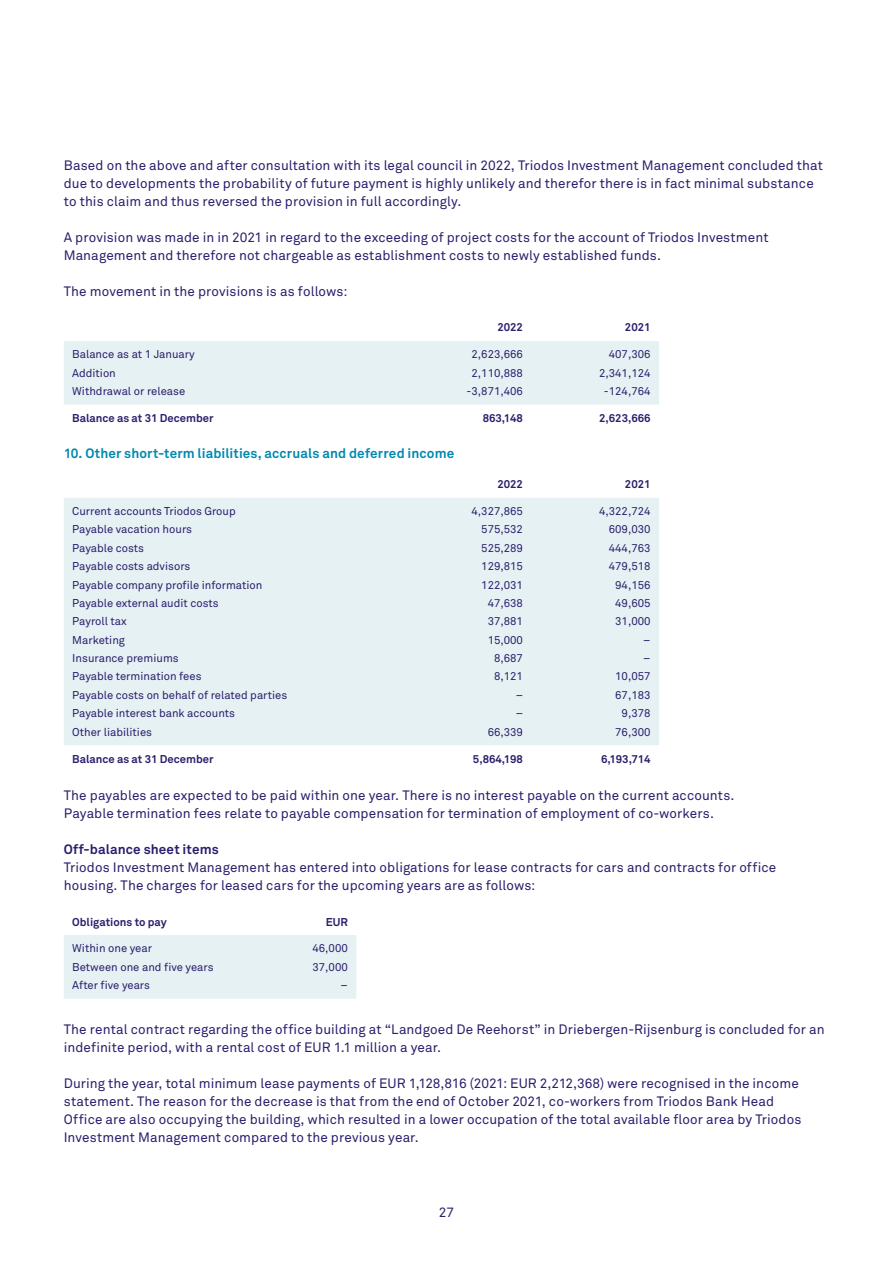
<style>
.page{position:relative;width:893px;height:1263px;background:#fff}
.page>*{position:absolute;margin:0;border:0;box-sizing:border-box;transform-origin:0 0}
.TRI_body{font:13.5px/18px "Akkurat Pro";letter-spacing:.01em;color:#291f6c}
.TRI_tussenkop_3{font:700 13.5px "Akkurat Pro";letter-spacing:.01em;color:#008ab0}
.TRI_tussenkop_2{font:700 13.5px "Akkurat Pro";letter-spacing:.01em;color:#291f6c}
.TRI_tabel_Regular_7{font:11.25px "Akkurat Pro";color:#291f6c}
.TRI_tabel_Bold_7_5_1{font:700 11.25px "Akkurat Pro";color:#291f6c}
</style>
<div class="page">
<div style="left:64px;top:341px;width:595px;height:64px;background:#e6f1f4"></div>
<div style="left:64px;top:498px;width:595px;height:247px;background:#e6f1f4"></div>
<div style="left:64px;top:935px;width:292px;height:64px;background:#e6f1f4"></div>
<p class="TRI_body" style="left:64px;top:156px;width:761px">Based on the above and after consultation with its legal council in 2022, Triodos Investment Management concluded that due to developments the probability of future payment is highly unlikely and therefor there is in fact minimal substance to this claim and thus reversed the provision in full accordingly.</p>
<p class="TRI_body" style="left:64px;top:228px;width:706px">A provision was made in in 2021 in regard to the exceeding of project costs for the account of Triodos Investment<br>Management and therefore not chargeable as establishment costs to newly established funds.</p>
<p class="TRI_body" style="left:64px;top:282px;width:285px">The movement in the provisions is as follows:</p>
<p class="TRI_tabel_Bold_7_5_1" style="left:497px;top:320px;width:27px">2022</p>
<p class="TRI_tabel_Bold_7_5_1" style="left:625px;top:320px;width:27px">2021</p>
<p class="TRI_tabel_Regular_7" style="left:72px;top:348px;width:124px">Balance as at 1 January</p>
<p class="TRI_tabel_Regular_7" style="left:471px;top:348px;width:53px">2,623,666</p>
<p class="TRI_tabel_Regular_7" style="left:609px;top:348px;width:43px">407,306</p>
<p class="TRI_tabel_Regular_7" style="left:72px;top:366px;width:45px">Addition</p>
<p class="TRI_tabel_Regular_7" style="left:471px;top:366px;width:53px">2,110,888</p>
<p class="TRI_tabel_Regular_7" style="left:599px;top:366px;width:53px">2,341,124</p>
<p class="TRI_tabel_Regular_7" style="left:72px;top:385px;width:114px">Withdrawal or release</p>
<p class="TRI_tabel_Regular_7" style="left:467px;top:385px;width:58px">-3,871,406</p>
<p class="TRI_tabel_Regular_7" style="left:604px;top:385px;width:48px">-124,764</p>
<p class="TRI_tabel_Bold_7_5_1" style="left:72px;top:411px;width:143px">Balance as at 31 December</p>
<p class="TRI_tabel_Bold_7_5_1" style="left:483px;top:411px;width:42px">863,148</p>
<p class="TRI_tabel_Bold_7_5_1" style="left:599px;top:411px;width:53px">2,623,666</p>
<p class="TRI_tussenkop_3" style="left:64px;top:445px;width:392px">10. Other short-term liabilities, accruals and deferred income</p>
<p class="TRI_tabel_Bold_7_5_1" style="left:497px;top:477px;width:27px">2022</p>
<p class="TRI_tabel_Bold_7_5_1" style="left:625px;top:477px;width:27px">2021</p>
<p class="TRI_tabel_Regular_7" style="left:72px;top:505px;width:165px">Current accounts Triodos Group</p>
<p class="TRI_tabel_Regular_7" style="left:471px;top:505px;width:53px">4,327,865</p>
<p class="TRI_tabel_Regular_7" style="left:599px;top:505px;width:53px">4,322,724</p>
<p class="TRI_tabel_Regular_7" style="left:72px;top:523px;width:121px">Payable vacation hours</p>
<p class="TRI_tabel_Regular_7" style="left:481px;top:523px;width:43px">575,532</p>
<p class="TRI_tabel_Regular_7" style="left:609px;top:523px;width:43px">609,030</p>
<p class="TRI_tabel_Regular_7" style="left:72px;top:541px;width:73px">Payable costs</p>
<p class="TRI_tabel_Regular_7" style="left:481px;top:541px;width:43px">525,289</p>
<p class="TRI_tabel_Regular_7" style="left:609px;top:541px;width:43px">444,763</p>
<p class="TRI_tabel_Regular_7" style="left:72px;top:560px;width:120px">Payable costs advisors</p>
<p class="TRI_tabel_Regular_7" style="left:481px;top:560px;width:43px">129,815</p>
<p class="TRI_tabel_Regular_7" style="left:609px;top:560px;width:43px">479,518</p>
<p class="TRI_tabel_Regular_7" style="left:72px;top:578px;width:192px">Payable company profile information</p>
<p class="TRI_tabel_Regular_7" style="left:481px;top:578px;width:43px">122,031</p>
<p class="TRI_tabel_Regular_7" style="left:615px;top:578px;width:37px">94,156</p>
<p class="TRI_tabel_Regular_7" style="left:72px;top:596px;width:148px">Payable external audit costs</p>
<p class="TRI_tabel_Regular_7" style="left:488px;top:596px;width:37px">47,638</p>
<p class="TRI_tabel_Regular_7" style="left:615px;top:596px;width:37px">49,605</p>
<p class="TRI_tabel_Regular_7" style="left:72px;top:615px;width:56px">Payroll tax</p>
<p class="TRI_tabel_Regular_7" style="left:488px;top:615px;width:37px">37,881</p>
<p class="TRI_tabel_Regular_7" style="left:615px;top:615px;width:37px">31,000</p>
<p class="TRI_tabel_Regular_7" style="left:72px;top:633px;width:54px">Marketing</p>
<p class="TRI_tabel_Regular_7" style="left:488px;top:633px;width:37px">15,000</p>
<p class="TRI_tabel_Regular_7" style="left:643px;top:633px;width:9px">–</p>
<p class="TRI_tabel_Regular_7" style="left:72px;top:652px;width:108px">Insurance premiums</p>
<p class="TRI_tabel_Regular_7" style="left:494px;top:652px;width:30px">8,687</p>
<p class="TRI_tabel_Regular_7" style="left:643px;top:652px;width:9px">–</p>
<p class="TRI_tabel_Regular_7" style="left:72px;top:670px;width:131px">Payable termination fees</p>
<p class="TRI_tabel_Regular_7" style="left:494px;top:670px;width:30px">8,121</p>
<p class="TRI_tabel_Regular_7" style="left:615px;top:670px;width:37px">10,057</p>
<p class="TRI_tabel_Regular_7" style="left:72px;top:688px;width:216px">Payable costs on behalf of related parties</p>
<p class="TRI_tabel_Regular_7" style="left:516px;top:688px;width:9px">–</p>
<p class="TRI_tabel_Regular_7" style="left:615px;top:688px;width:37px">67,183</p>
<p class="TRI_tabel_Regular_7" style="left:72px;top:707px;width:164px">Payable interest bank accounts</p>
<p class="TRI_tabel_Regular_7" style="left:516px;top:707px;width:9px">–</p>
<p class="TRI_tabel_Regular_7" style="left:622px;top:707px;width:30px">9,378</p>
<p class="TRI_tabel_Regular_7" style="left:72px;top:725px;width:81px">Other liabilities</p>
<p class="TRI_tabel_Regular_7" style="left:488px;top:725px;width:37px">66,339</p>
<p class="TRI_tabel_Regular_7" style="left:615px;top:725px;width:37px">76,300</p>
<p class="TRI_tabel_Bold_7_5_1" style="left:72px;top:751px;width:143px">Balance as at 31 December</p>
<p class="TRI_tabel_Bold_7_5_1" style="left:473px;top:751px;width:52px">5,864,198</p>
<p class="TRI_tabel_Bold_7_5_1" style="left:601px;top:751px;width:51px">6,193,714</p>
<p class="TRI_body" style="left:64px;top:786px;width:672px">The payables are expected to be paid within one year. There is no interest payable on the current accounts.<br>Payable termination fees relate to payable compensation for termination of employment of co-workers.</p>
<p class="TRI_tussenkop_2" style="left:64px;top:841px;width:157px">Off-balance sheet items</p>
<p class="TRI_body" style="left:64px;top:858px;width:714px">Triodos Investment Management has entered into obligations for lease contracts for cars and contracts for office housing. The charges for leased cars for the upcoming years are as follows:</p>
<p class="TRI_tabel_Bold_7_5_1" style="left:72px;top:914px;width:96px">Obligations to pay</p>
<p class="TRI_tabel_Bold_7_5_1" style="left:326px;top:914px;width:24px">EUR</p>
<p class="TRI_tabel_Regular_7" style="left:72px;top:942px;width:81px">Within one year</p>
<p class="TRI_tabel_Regular_7" style="left:312px;top:942px;width:37px">46,000</p>
<p class="TRI_tabel_Regular_7" style="left:72px;top:960px;width:143px">Between one and five years</p>
<p class="TRI_tabel_Regular_7" style="left:312px;top:960px;width:37px">37,000</p>
<p class="TRI_tabel_Regular_7" style="left:72px;top:979px;width:79px">After five years</p>
<p class="TRI_tabel_Regular_7" style="left:340px;top:979px;width:9px">–</p>
<p class="TRI_body" style="left:64px;top:1020px;width:762px">The rental contract regarding the office building at “Landgoed De Reehorst” in Driebergen-Rijsenburg is concluded for an indefinite period, with a rental cost of EUR 1.1 million a year.</p>
<p class="TRI_body" style="left:64px;top:1074px;width:739px">During the year, total minimum lease payments of EUR 1,128,816 (2021: EUR 2,212,368) were recognised in the income statement. The reason for the decrease is that from the end of October 2021, co-workers from Triodos Bank Head Office are also occupying the building, which resulted in a lower occupation of the total available floor area by Triodos Investment Management compared to the previous year.</p>
<p class="TRI_body" style="left:439px;top:1203px;width:17px">27</p>
</div>
